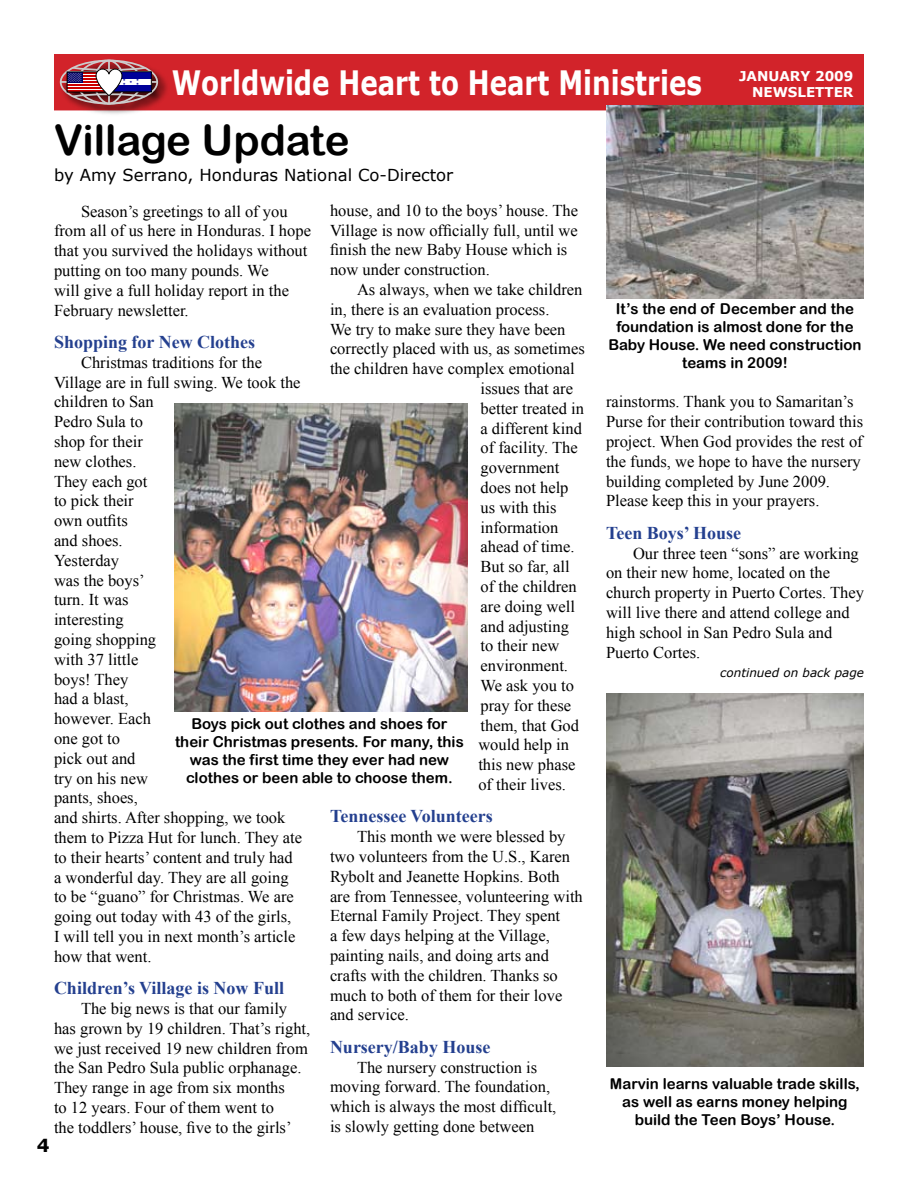
<style>
.page{position:relative;width:918px;height:1188px;background:#fff}
.page>*{position:absolute;margin:0;border:0;box-sizing:border-box;transform-origin:0 0}
.t1{font:42px "Arial Rounded MT Bold";color:#000}
.t2{font:700 33.6px "Verdana";color:#fff;scale:.78 1}
.t3{font:700 18px "Times New Roman";color:#24408f}
.t4{font:16.5px/19.8px "Times New Roman";color:#000}
.t5{font:16.5px "Verdana";color:#000}
.t6{font:15px/18px "Arial Rounded MT Bold";color:#000;text-align:center}
.t7{font:700 13.5px/16.2px "Verdana";color:#fff;text-align:right}
.t8{font:italic 12px "Verdana";color:#000}
</style>
<div class="page">
<div style="left:55px;top:55px;width:808px;height:55px;background:#d2232a"></div>
<div style="left:54px;top:54px;width:810px;height:56px;border:2px solid #d2232a"></div>
<div style="left:58px;top:58px;width:113px;height:59px;background:#000;opacity:.75"></div>
<div style="left:60px;top:60px;width:98px;height:45px;border:2px solid #ccc;border-radius:50%"></div>
<hr style="left:108px;top:60px;width:2px;height:44px;background:#ccc">
<hr style="left:61px;top:81px;width:97px;height:2px;background:#ccc">
<div style="left:67px;top:72px;width:38px;height:20px;border:1px solid #000"></div>
<div style="left:111px;top:72px;width:40px;height:20px;background:#fff"></div>
<div style="left:111px;top:72px;width:40px;height:6px;background:#009"></div>
<div style="left:111px;top:85px;width:40px;height:7px;background:#009"></div>
<img style="left:175px;top:404px;width:292px;height:308px">
<img style="left:606px;top:693px;width:258px;height:373px">
<img style="left:606px;top:105px;width:258px;height:193px">
<svg style="left:68px;top:65px;width:79px;height:34px"></svg>
<h2 class="t2" style="left:172px;top:61px;width:681px">Worldwide Heart to Heart Ministries</h2>
<p class="t7" style="left:739px;top:67px;width:116px">JANUARY 2009<br>NEWSLETTER</p>
<h1 class="t1" style="left:54px;top:115px;width:297px">Village Update</h1>
<p class="t5" style="left:54px;top:164px;width:401px">by Amy Serrano, Honduras National Co-Director</p>
<p class="t4" style="left:54px;top:201px;width:259px;text-indent:27px">Season’s greetings to all of you from all of us here in Honduras. I hope that you survived the holidays without putting on too many pounds. We<br>will give a full holiday report in the<br>February newsletter.</p>
<p class="t3" style="left:54px;top:329px;width:203px">Shopping for New Clothes</p>
<p class="t4" style="left:54px;top:352px;width:250px;text-indent:27px">Christmas traditions for the<br>Village are in full swing. We took the children to San<br>Pedro Sula to<br>shop for their<br>new clothes.<br>They each got<br>to pick their<br>own outfits<br>and shoes.<br>Yesterday<br>was the boys’<br>turn. It was<br>interesting<br>going shopping<br>with 37 little<br>boys! They<br>had a blast,<br>however. Each<br>one got to<br>pick out and<br>try on his new<br>pants, shoes,<br>and shirts. After shopping, we took them to Pizza Hut for lunch. They ate to their hearts’ content and truly had a wonderful day. They are all going to be “guano” for Christmas. We are going out today with 43 of the girls,<br>I will tell you in next month’s article how that went.</p>
<p class="t3" style="left:54px;top:976px;width:232px">Children’s Village is Now Full</p>
<p class="t4" style="left:54px;top:998px;width:258px;text-indent:27px">The big news is that our family has grown by 19 children. That’s right, we just received 19 new children from the San Pedro Sula public orphanage.<br>They range in age from six months<br>to 12 years. Four of them went to<br>the toddlers’ house, five to the girls’</p>
<p class="t4" style="left:330px;top:200px;width:250px">house, and 10 to the boys’ house. The Village is now officially full, until we finish the new Baby House which is now under construction.</p>
<p class="t4" style="left:357px;top:279px;width:227px">As always, when we take children</p>
<p class="t4" style="left:330px;top:299px;width:221px">in, there is an evaluation process.</p>
<p class="t4" style="left:330px;top:319px;width:237px">We try to make sure they have been</p>
<p class="t4" style="left:330px;top:339px;width:256px">correctly placed with us, as sometimes</p>
<p class="t4" style="left:330px;top:358px;width:246px">the children have complex emotional</p>
<p class="t4" style="left:481px;top:378px;width:94px">issues that are</p>
<p class="t4" style="left:481px;top:398px;width:105px">better treated in</p>
<p class="t4" style="left:481px;top:418px;width:103px">a different kind</p>
<p class="t4" style="left:481px;top:438px;width:99px">of facility. The</p>
<p class="t4" style="left:481px;top:457px;width:80px">government</p>
<p class="t4" style="left:481px;top:477px;width:89px">does not help</p>
<p class="t4" style="left:481px;top:497px;width:78px">us with this</p>
<p class="t4" style="left:481px;top:517px;width:79px">information</p>
<p class="t4" style="left:481px;top:537px;width:95px">ahead of time.</p>
<p class="t4" style="left:481px;top:556px;width:91px">But so far, all</p>
<p class="t4" style="left:481px;top:576px;width:98px">of the children</p>
<p class="t4" style="left:481px;top:596px;width:96px">are doing well</p>
<p class="t4" style="left:481px;top:616px;width:90px">and adjusting</p>
<p class="t4" style="left:481px;top:636px;width:80px">to their new</p>
<p class="t4" style="left:481px;top:655px;width:89px">environment.</p>
<p class="t4" style="left:481px;top:675px;width:95px">We ask you to</p>
<p class="t4" style="left:481px;top:695px;width:92px">pray for these</p>
<p class="t4" style="left:481px;top:715px;width:100px">them, that God</p>
<p class="t4" style="left:478px;top:735px;width:92px">would help in</p>
<p class="t4" style="left:478px;top:754px;width:99px">this new phase</p>
<p class="t4" style="left:478px;top:774px;width:89px">of their lives.</p>
<p class="t3" style="left:330px;top:804px;width:164px">Tennessee Volunteers</p>
<p class="t4" style="left:330px;top:826px;width:254px;text-indent:27px">This month we were blessed by two volunteers from the U.S., Karen<br>Rybolt and Jeanette Hopkins. Both are from Tennessee, volunteering with<br>Eternal Family Project. They spent<br>a few days helping at the Village, painting nails, and doing arts and crafts with the children. Thanks so much to both of them for their love and service.</p>
<p class="t3" style="left:330px;top:1034px;width:162px">Nursery/Baby House</p>
<p class="t4" style="left:330px;top:1057px;width:228px;text-indent:27px">The nursery construction is moving forward. The foundation, which is always the most difficult, is slowly getting done between</p>
<p class="t6" style="left:175px;top:714px;width:290px">Boys pick out clothes and shoes for their Christmas presents. For many, this was the first time they ever had new clothes or been able to choose them.</p>
<p class="t6" style="left:608px;top:299px;width:255px">It’s the end of December and the foundation is almost done for the<br>Baby House. We need construction teams in 2009!</p>
<p class="t4" style="left:606px;top:392px;width:259px">rainstorms. Thank you to Samaritan’s Purse for their contribution toward this project. When God provides the rest of the funds, we hope to have the nursery building completed by June 2009.<br>Please keep this in your prayers.</p>
<p class="t3" style="left:606px;top:520px;width:137px">Teen Boys’ House</p>
<p class="t4" style="left:606px;top:543px;width:259px;text-indent:27px">Our three teen “sons” are working on their new home, located on the church property in Puerto Cortes. They will live there and attend college and high school in San Pedro Sula and<br>Puerto Cortes.</p>
<p class="t8" style="left:720px;top:665px;width:145px">continued on back page</p>
<p class="t6" style="left:610px;top:1075px;width:252px">Marvin learns valuable trade skills, as well as earns money helping build the Teen Boys’ House.</p>
</div>
